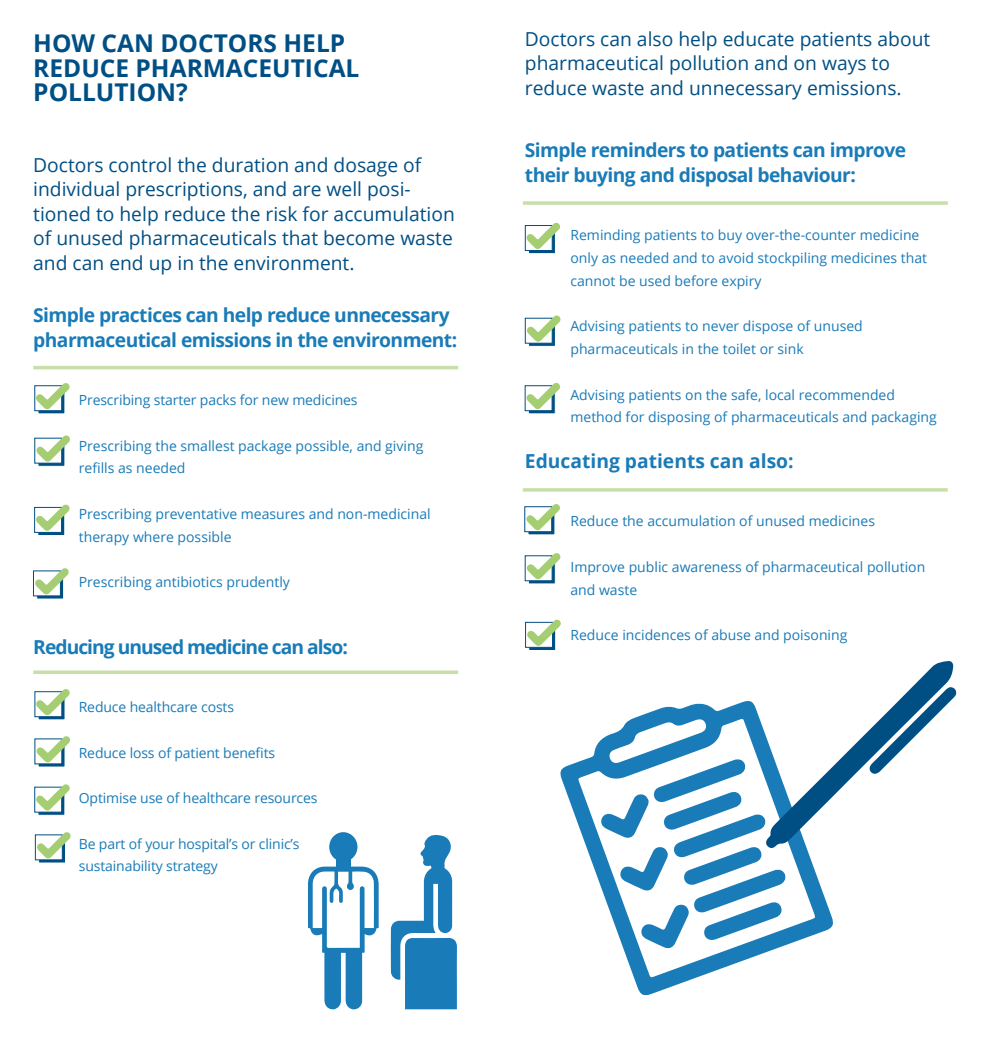
<style>
.page{position:relative;width:983px;height:1042px;background:#fff}
.page>*{position:absolute;margin:0;border:0;box-sizing:border-box;transform-origin:0 0}
.t1{font:700 24.5px/24.5px "Open Sans";color:#004f84}
.t2{font:19.25px/24.5px "Open Sans";color:#004f84}
.t3{font:700 19.25px/25.2px "Open Sans";letter-spacing:-.03em;color:#197bb7}
.t4{font:700 19.25px "Open Sans";letter-spacing:-.05em;color:#197bb7}
.t5{font:700 19.25px "Open Sans";color:#197bb7}
.t6{font:14px/22.8px "Open Sans";color:#197bb7}
</style>
<div class="page">
<hr style="left:33px;top:366px;width:425px;height:3px;background:#c8dfa7">
<svg style="left:308px;top:866px;width:70px;height:144px"></svg>
<svg style="left:391px;top:835px;width:66px;height:174px"></svg>
<div style="left:329px;top:832px;width:28px;height:30px;background:#197bb7;border-radius:50%"></div>
<div style="left:336px;top:856px;width:14px;height:12px;background:#197bb7"></div>
<div style="left:38px;top:389px;width:27px;height:25px;background:#004f84"></div>
<svg style="left:35px;top:385px;width:26px;height:26px"></svg>
<svg style="left:38px;top:462px;width:27px;height:4px"></svg>
<svg style="left:35px;top:438px;width:27px;height:25px"></svg>
<div style="left:38px;top:510px;width:27px;height:26px;background:#004f84;border:1px solid #fff"></div>
<svg style="left:34px;top:507px;width:27px;height:25px"></svg>
<svg style="left:36px;top:383px;width:34px;height:27px"></svg>
<svg style="left:36px;top:435px;width:34px;height:27px"></svg>
<svg style="left:36px;top:504px;width:34px;height:27px"></svg>
<div style="left:36px;top:574px;width:28px;height:25px;background:#004f84"></div>
<svg style="left:33px;top:571px;width:27px;height:25px"></svg>
<svg style="left:35px;top:568px;width:34px;height:27px"></svg>
<svg style="left:523px;top:201px;width:424px;height:4px"></svg>
<div style="left:38px;top:694px;width:27px;height:26px;background:#004f84"></div>
<svg style="left:35px;top:691px;width:27px;height:26px"></svg>
<div style="left:38px;top:742px;width:27px;height:25px;background:#004f84"></div>
<svg style="left:35px;top:738px;width:26px;height:26px"></svg>
<div style="left:38px;top:790px;width:27px;height:25px;background:#004f84"></div>
<svg style="left:35px;top:787px;width:27px;height:25px"></svg>
<svg style="left:36px;top:689px;width:34px;height:26px"></svg>
<svg style="left:36px;top:736px;width:34px;height:27px"></svg>
<svg style="left:36px;top:784px;width:34px;height:27px"></svg>
<div style="left:38px;top:838px;width:28px;height:25px;background:#004f84"></div>
<svg style="left:35px;top:834px;width:27px;height:26px"></svg>
<svg style="left:37px;top:832px;width:34px;height:27px"></svg>
<div style="left:528px;top:228px;width:27px;height:26px;background:#004f84;border:1px solid #fff"></div>
<svg style="left:525px;top:225px;width:27px;height:26px"></svg>
<svg style="left:528px;top:321px;width:27px;height:25px"></svg>
<svg style="left:525px;top:318px;width:27px;height:25px"></svg>
<div style="left:528px;top:389px;width:27px;height:25px;background:#004f84"></div>
<svg style="left:525px;top:385px;width:27px;height:26px"></svg>
<svg style="left:526px;top:222px;width:34px;height:27px"></svg>
<svg style="left:526px;top:315px;width:34px;height:27px"></svg>
<svg style="left:526px;top:383px;width:34px;height:26px"></svg>
<div style="left:527px;top:510px;width:28px;height:25px;background:#004f84"></div>
<svg style="left:524px;top:506px;width:27px;height:26px"></svg>
<svg style="left:526px;top:504px;width:34px;height:27px"></svg>
<div style="left:528px;top:559px;width:27px;height:25px;background:#004f84"></div>
<svg style="left:525px;top:555px;width:27px;height:26px"></svg>
<svg style="left:526px;top:553px;width:34px;height:27px"></svg>
<svg style="left:528px;top:646px;width:27px;height:4px"></svg>
<svg style="left:525px;top:622px;width:27px;height:25px"></svg>
<svg style="left:526px;top:619px;width:34px;height:27px"></svg>
<svg style="left:560px;top:741px;width:215px;height:255px"></svg>
<svg style="left:600px;top:661px;width:357px;height:288px"></svg>
<svg style="left:522px;top:488px;width:425px;height:4px"></svg>
<svg style="left:33px;top:670px;width:425px;height:4px;fill:#c9dfa9"></svg>
<h1 class="t1" style="left:33px;top:30px;width:327px">HOW CAN DOCTORS HELP<br>REDUCE PHARMACEUTICAL<br>POLLUTION?</h1>
<h2 class="t2" style="left:33px;top:152px;width:423px">Doctors control the duration and dosage of individual prescriptions, and are well posi&shy;tioned to help reduce the risk for accumulation of unused pharmaceuticals that become waste and can end up in the environment.</h2>
<h2 class="t3" style="left:33px;top:302px;width:425px">Simple practices can help reduce unnecessary pharmaceutical emissions in the environment:</h2>
<p class="t6" style="left:79px;top:388px;width:280px">Prescribing starter packs for new medicines</p>
<p class="t6" style="left:79px;top:434px;width:346px">Prescribing the smallest package possible, and giving refills as needed</p>
<p class="t6" style="left:79px;top:502px;width:353px">Prescribing preventative measures and non-medicinal therapy where possible</p>
<p class="t6" style="left:79px;top:570px;width:212px">Prescribing antibiotics prudently</p>
<h2 class="t4" style="left:33px;top:634px;width:316px">Reducing unused medicine can also:</h2>
<p class="t6" style="left:79px;top:695px;width:157px">Reduce healthcare costs</p>
<p class="t6" style="left:79px;top:741px;width:198px">Reduce loss of patient benefits</p>
<p class="t6" style="left:79px;top:786px;width:240px">Optimise use of healthcare resources</p>
<p class="t6" style="left:79px;top:832px;width:222px">Be part of your hospital’s or clinic’s sustainability strategy</p>
<h2 class="t2" style="left:525px;top:26px;width:407px">Doctors can also help educate patients about pharmaceutical pollution and on ways to reduce waste and unnecessary emissions.</h2>
<h2 class="t3" style="left:525px;top:137px;width:383px">Simple reminders to patients can improve their buying and disposal behaviour:</h2>
<p class="t6" style="left:570px;top:223px;width:358px">Reminding patients to buy over-the-counter medicine only as needed and to avoid stockpiling medicines that cannot be used before expiry</p>
<p class="t6" style="left:570px;top:314px;width:294px">Advising patients to never dispose of unused pharmaceuticals in the toilet or sink</p>
<p class="t6" style="left:570px;top:383px;width:368px">Advising patients on the safe, local recommended method for disposing of pharmaceuticals and packaging</p>
<h2 class="t5" style="left:525px;top:448px;width:270px">Educating patients can also:</h2>
<p class="t6" style="left:570px;top:509px;width:306px">Reduce the accumulation of unused medicines</p>
<p class="t6" style="left:570px;top:555px;width:356px">Improve public awareness of pharmaceutical pollution and waste</p>
<p class="t6" style="left:570px;top:623px;width:278px">Reduce incidences of abuse and poisoning</p>
</div>
